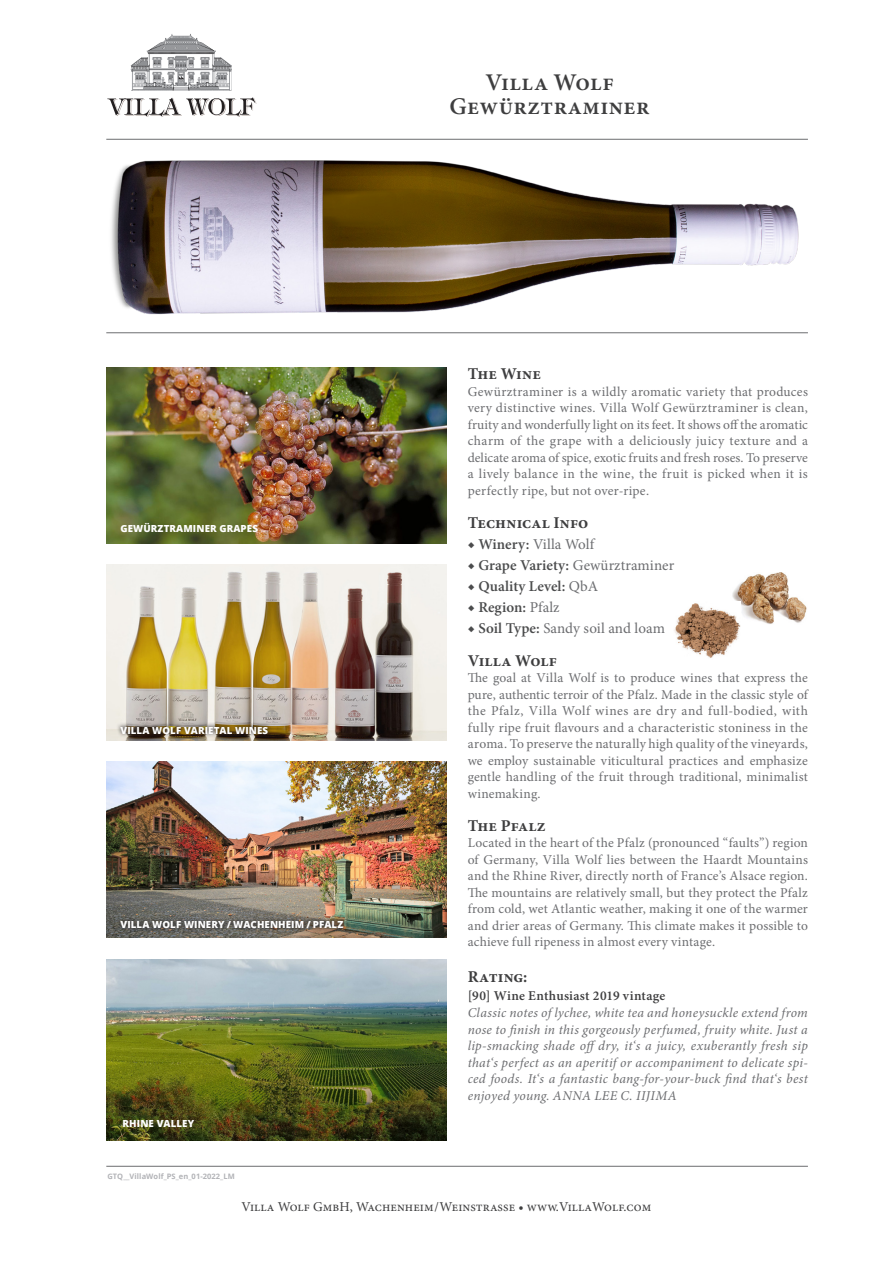
<style>
.page{position:relative;width:893px;height:1263px;background:#fff}
.page>*{position:absolute;margin:0;border:0;box-sizing:border-box;transform-origin:0 0}
.t1{font:600 24px/24px "Minion Pro";letter-spacing:.02em;color:#3e3e3f;text-align:center}
.t2{font:700 16.5px "Minion Pro";letter-spacing:.01em;color:#3e3e3f}
.t3{font:15px "Minion Pro";letter-spacing:.005em;color:#6c6d70}
.t4{font:600 15px "Minion Pro";letter-spacing:.005em;color:#4b4c4d}
.t5{font:13.5px/16.5px "Minion Pro";letter-spacing:.02em;color:#6c6d70;text-align:justify}
.t6{font:italic 13.5px/16.5px "Minion Pro";letter-spacing:.02em;color:#6c6d70;text-align:justify}
.t7{font:13.5px "Minion Pro";letter-spacing:.005em;color:#3e3e3f}
.t8{font:600 13.5px "Minion Pro";letter-spacing:.02em;color:#3e3e3f}
.t9{font:800 9.75px "Open Sans";letter-spacing:.01em;color:#fff}
.t10{font:700 7.5px "Open Sans";letter-spacing:.01em;color:#b2b3b7}
.s1{color:#4b4c4d}
.s2{font-weight:600;color:#4b4c4d}
.s3{font-weight:400}
.s4{font-weight:400;color:#6c6d70}
</style>
<div class="page">
<img style="left:732px;top:573px;width:75px;height:51px">
<img style="left:674px;top:601px;width:66px;height:57px">
<img style="left:111px;top:160px;width:688px;height:155px">
<hr style="left:106px;top:139px;width:702px;height:1px;background:#6c6d70">
<hr style="left:106px;top:332px;width:702px;height:1px;background:#6c6d70">
<hr style="left:106px;top:1166px;width:702px;height:1px;background:#6c6d70">
<svg style="left:107px;top:97px;width:149px;height:20px"></svg>
<img style="left:131px;top:34px;width:101px;height:57px">
<img style="left:106px;top:762px;width:340px;height:176px">
<img style="left:106px;top:959px;width:340px;height:181px">
<img style="left:106px;top:367px;width:340px;height:176px">
<img style="left:106px;top:565px;width:340px;height:176px">
<svg style="left:116px;top:917px;width:231px;height:15px;background:#5d5952"></svg>
<svg style="left:116px;top:722px;width:156px;height:16px;background:#72644b"></svg>
<p class="t9" style="left:120px;top:521px;width:139px">GEWÜRZTRAMINER GRAPES</p>
<p class="t9" style="left:120px;top:723px;width:149px">VILLA WOLF VARIETAL WINES</p>
<p class="t9" style="left:120px;top:917px;width:224px">VILLA WOLF WINERY / WACHENHEIM / PFALZ</p>
<p class="t9" style="left:123px;top:1116px;width:73px">RHINE VALLEY</p>
<p class="t10" style="left:107px;top:1171px;width:129px">GTQ__VillaWolf_PS_en_01-2022_LM</p>
<h1 class="t1" style="left:449px;top:70px;width:202px">Villa Wolf<br>Gewürztraminer</h1>
<p class="t2" style="left:468px;top:362px;width:75px">The Wine</p>
<p class="t5" style="left:468px;top:383px;width:342px">Gewürztraminer is a wildly aromatic variety that produces very distinctive wines. Villa Wolf Gewürztraminer is clean, fruity and wonderfully light on its feet. It shows off the aromatic charm of the grape with a deliciously juicy texture and a delicate aroma of spice, exotic fruits and fresh roses. To preserve a lively balance in the wine, the fruit is picked when it is perfectly ripe, but not over-ripe.</p>
<p class="t2" style="left:468px;top:511px;width:122px">Technical Info</p>
<p class="t3" style="left:468px;top:534px;width:128px"><span class="s1">◆</span> <span class="s2">Winery:</span> Villa Wolf</p>
<p class="t3" style="left:468px;top:555px;width:208px"><span class="s1">◆</span> <span class="s2">Grape Variety:</span> Gewürztraminer</p>
<p class="t4" style="left:468px;top:576px;width:132px"><span class="s3">◆</span> Quality Level: <span class="s4">QbA</span></p>
<p class="t4" style="left:468px;top:597px;width:93px"><span class="s3">◆</span> Region: <span class="s4">Pfalz</span></p>
<p class="t3" style="left:468px;top:618px;width:199px"><span class="s1">◆</span> <span class="s2">Soil Type:</span> Sandy soil and loam</p>
<p class="t2" style="left:468px;top:649px;width:91px">Villa Wolf</p>
<p class="t5" style="left:468px;top:670px;width:342px">The goal at Villa Wolf is to produce wines that express the pure, authentic terroir of the Pfalz. Made in the classic style of the Pfalz, Villa Wolf wines are dry and full-bodied, with fully ripe fruit flavours and a characteristic stoniness in the aroma. To preserve the naturally high quality of the vineyards, we employ sustainable viticultural practices and emphasize gentle handling of the fruit through traditional, minimalist winemaking.</p>
<p class="t2" style="left:468px;top:814px;width:79px">The Pfalz</p>
<p class="t5" style="left:468px;top:835px;width:342px">Located in the heart of the Pfalz (pronounced “faults”) region of Germany, Villa Wolf lies between the Haardt Mountains and the Rhine River, directly north of France’s Alsace region.<br>The mountains are relatively small, but they protect the Pfalz from cold, wet Atlantic weather, making it one of the warmer and drier areas of Germany. This climate makes it possible to achieve full ripeness in almost every vintage.</p>
<p class="t2" style="left:468px;top:965px;width:61px">Rating:</p>
<p class="t8" style="left:468px;top:987px;width:199px">[90] Wine Enthusiast 2019 vintage</p>
<p class="t6" style="left:468px;top:1004px;width:342px">Classic notes of lychee, white tea and honeysuckle extend from nose to finish in this gorgeously perfumed, fruity white. Just a lip-smacking shade offdry, it‘s a juicy, exuberantly fresh sip that‘s perfect as an aperitif or accompaniment to delicate spi&shy;ced foods. It‘s a fantastic bang-for-your-buck find that‘s best enjoyed young. ANNA LEE C. IIJIMA</p>
<p class="t7" style="left:241px;top:1198px;width:411px">Villa Wolf GmbH, Wachenheim/Weinstrasse • www.VillaWolf.com</p>
</div>
